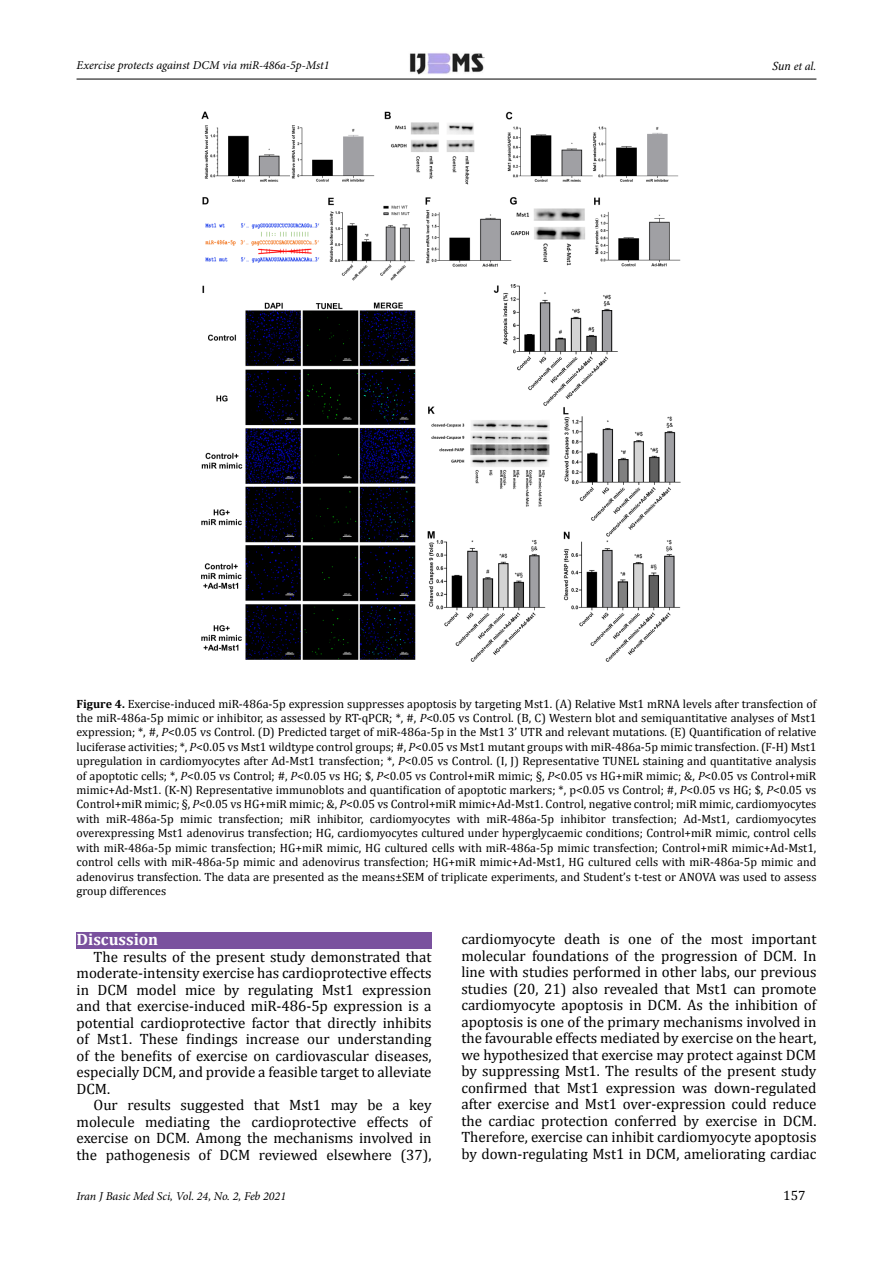
<style>
.page{position:relative;width:893px;height:1263px;background:#fff}
.page>*{position:absolute;margin:0;border:0;box-sizing:border-box;transform-origin:0 0}
.t1{font:700 16.5px "Cambria";color:#fff}
.t2{font:15px/16.5px "Cambria";color:#000;text-align:justify}
.t3{font:13.5px "Cambria";color:#000}
.t4{font:12px/14.4px "Cambria";color:#000;text-align:justify}
.t5{font:italic 12px "Minion Pro";color:#000}
.s1{font-family:"Cambria"}
.s2{font-weight:700}
.s3{font-style:italic}
</style>
<div class="page">
<img style="left:409px;top:53px;width:76px;height:22px">
<hr style="left:77px;top:79px;width:739px;height:1px;background:#000">
<div style="left:77px;top:932px;width:355px;height:17px;background:#7a519e"></div>
<img style="left:201px;top:111px;width:480px;height:551px">
<p class="t5" style="left:77px;top:57px;width:255px">Exercise protects against DCM via miR-486a-5p-Mst1</p>
<p class="t5" style="left:772px;top:58px;width:45px"><span class="s1">Sun</span> et al.</p>
<p class="t4" style="left:77px;top:696px;width:741px"><span class="s2">Figure 4.</span> Exercise-induced miR-486a-5p expression suppresses apoptosis by targeting Mst1. (A) Relative Mst1 mRNA levels after transfection of the miR-486a-5p mimic or inhibitor, as assessed by RT-qPCR; *, #, <span class="s3">P</span>&lt;0.05 vs Control. (B, C) Western blot and semiquantitative analyses of Mst1 expression; *, #, <span class="s3">P</span>&lt;0.05 vs Control. (D) Predicted target of miR-486a-5p in the Mst1 3’ UTR and relevant mutations. (E) Quantification of relative luciferase activities; *, <span class="s3">P</span>&lt;0.05 vs Mst1 wildtype control groups; #, <span class="s3">P</span>&lt;0.05 vs Mst1 mutant groups with miR-486a-5p mimic transfection. (F-H) Mst1 upregulation in cardiomyocytes after Ad-Mst1 transfection; *, <span class="s3">P</span>&lt;0.05 vs Control. (I, J) Representative TUNEL staining and quantitative analysis of apoptotic cells; *, <span class="s3">P</span>&lt;0.05 vs Control; #, <span class="s3">P</span>&lt;0.05 vs HG; $, <span class="s3">P</span>&lt;0.05 vs Control+miR mimic; §, <span class="s3">P</span>&lt;0.05 vs HG+miR mimic; &amp;, <span class="s3">P</span>&lt;0.05 vs Control+miR mimic+Ad-Mst1. (K-N) Representative immunoblots and quantification of apoptotic markers; *, p&lt;0.05 vs Control; #, <span class="s3">P</span>&lt;0.05 vs HG; $, <span class="s3">P</span>&lt;0.05 vs Control+miR mimic; §, <span class="s3">P</span>&lt;0.05 vs HG+miR mimic; &amp;, <span class="s3">P</span>&lt;0.05 vs Control+miR mimic+Ad-Mst1. Control, negative control; miR mimic, cardiomyocytes with miR-486a-5p mimic transfection; miR inhibitor, cardiomyocytes with miR-486a-5p inhibitor transfection; Ad-Mst1, cardiomyocytes overexpressing Mst1 adenovirus transfection; HG, cardiomyocytes cultured under hyperglycaemic conditions; Control+miR mimic, control cells with miR-486a-5p mimic transfection; HG+miR mimic, HG cultured cells with miR-486a-5p mimic transfection; Control+miR mimic+Ad-Mst1, control cells with miR-486a-5p mimic and adenovirus transfection; HG+miR mimic+Ad-Mst1, HG cultured cells with miR-486a-5p mimic and adenovirus transfection. The data are presented as the means±SEM of triplicate experiments, and Student’s t-test or ANOVA was used to assess group differences</p>
<h1 class="t1" style="left:77px;top:928px;width:83px">Discussion</h1>
<p class="t2" style="left:77px;top:948px;width:357px;text-indent:17px">The results of the present study demonstrated that moderate-intensity exercise has cardioprotective effects in DCM model mice by regulating Mst1 expression and that exercise-induced miR-486-5p expression is a potential cardioprotective factor that directly inhibits of Mst1. These findings increase our understanding of the benefits of exercise on cardiovascular diseases, especially DCM, and provide a feasible target to alleviate DCM.</p>
<p class="t2" style="left:77px;top:1097px;width:357px;text-indent:17px">Our results suggested that Mst1 may be a key molecule mediating the cardioprotective effects of exercise on DCM. Among the mechanisms involved in the pathogenesis of DCM reviewed elsewhere (37),</p>
<p class="t2" style="left:461px;top:930px;width:357px">cardiomyocyte death is one of the most important molecular foundations of the progression of DCM. In line with studies performed in other labs, our previous studies (20, 21) also revealed that Mst1 can promote cardiomyocyte apoptosis in DCM. As the inhibition of apoptosis is one of the primary mechanisms involved in the favourable effects mediated by exercise on the heart, we hypothesized that exercise may protect against DCM by suppressing Mst1. The results of the present study confirmed that Mst1 expression was down-regulated after exercise and Mst1 over-expression could reduce the cardiac protection conferred by exercise in DCM.<br>Therefore, exercise can inhibit cardiomyocyte apoptosis by down-regulating Mst1 in DCM, ameliorating cardiac</p>
<p class="t5" style="left:77px;top:1187px;width:211px">Iran J Basic Med Sci, Vol. 24, No. 2, Feb 2021</p>
<p class="t3" style="left:783px;top:1187px;width:24px">157</p>
</div>
